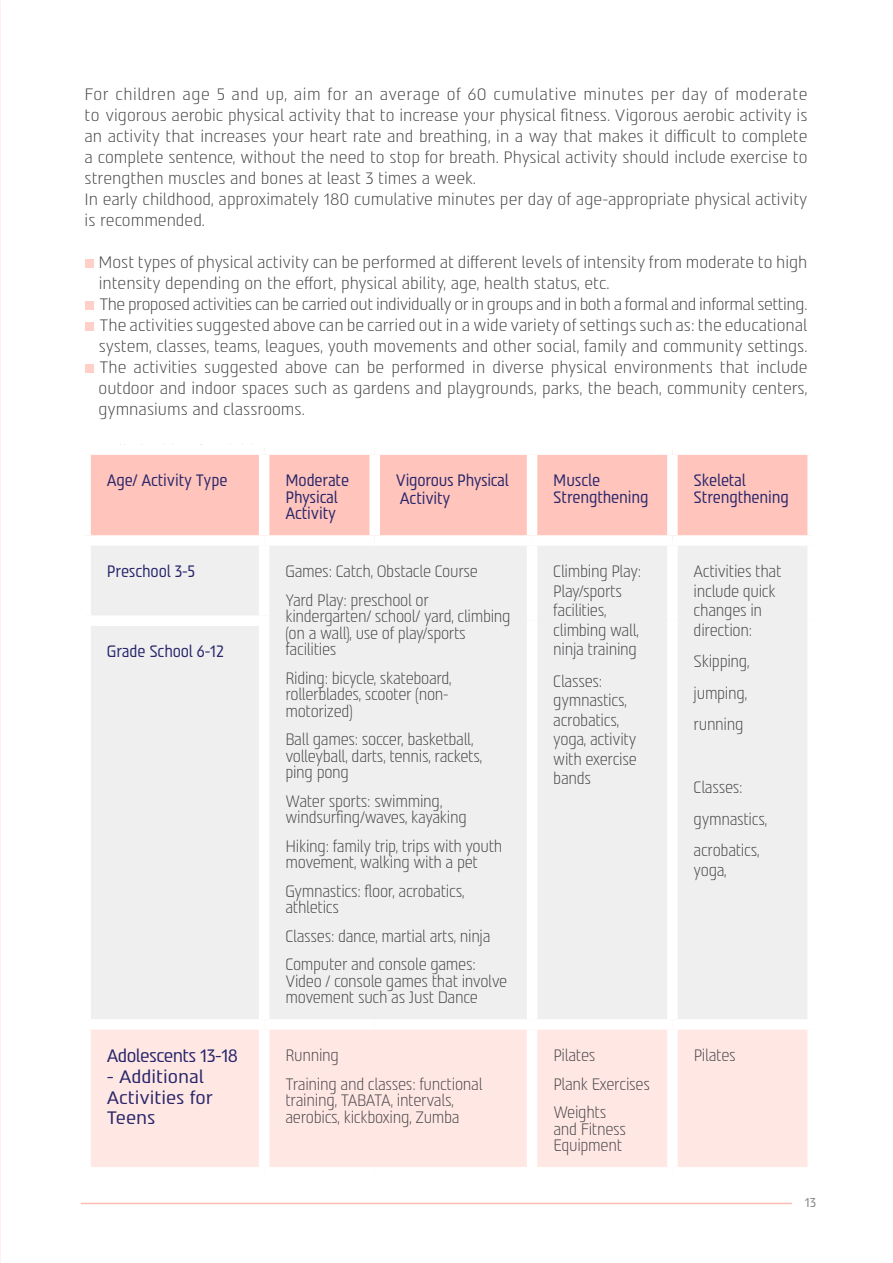
<style>
.page{position:relative;width:893px;height:1263px;background:#fff}
.page>*{position:absolute;margin:0;border:0;box-sizing:border-box;transform-origin:0 0}
.t1{font:18px/20.2px "Atlas DL3.1 AAA";color:#29266b}
.t2{font:18px "Atlas DL3.1 AAA";color:#29266b;scale:.94 1}
.t3{font:300 16.5px/21px "Atlas DL3.1 AAA";color:#48484a;scale:.94 1}
.t4{font:300 16.5px/16.5px "Atlas DL3.1 AAA";letter-spacing:-.02em;color:#48484a;scale:.87 1}
.t5{font:16.5px/16.5px "Atlas DL3.1 AAA";letter-spacing:-.01em;color:#29266b;scale:.87 1}
.t6{font:12.9px "Atlas DL3.1 AAA";color:#86888a;scale:.95 1}
</style>
<div class="page">
<hr style="left:81px;top:1203px;width:711px;height:1px;background:#ffbdb4">
<svg style="left:0;top:1px;width:1px;height:1262px"></svg>
<div style="left:85px;top:259px;width:8px;height:9px;background:#ffcfc8"></div>
<div style="left:85px;top:301px;width:8px;height:9px;background:#ffcfc8"></div>
<div style="left:85px;top:322px;width:8px;height:9px;background:#ffcfc8"></div>
<div style="left:85px;top:364px;width:8px;height:9px;background:#ffcfc8"></div>
<div style="left:91px;top:455px;width:716px;height:80px;background:#ffc4bb"></div>
<div style="left:91px;top:546px;width:716px;height:473px;background:#efeff0"></div>
<div style="left:91px;top:1030px;width:716px;height:137px;background:#ffe7e4"></div>
<div style="left:259px;top:455px;width:10px;height:80px;background:#fff"></div>
<div style="left:369px;top:455px;width:11px;height:80px;background:#fff"></div>
<div style="left:527px;top:455px;width:10px;height:80px;background:#fff"></div>
<div style="left:667px;top:455px;width:11px;height:80px;background:#fff"></div>
<div style="left:259px;top:546px;width:10px;height:69px;background:#fff"></div>
<div style="left:527px;top:546px;width:10px;height:75px;background:#fff"></div>
<div style="left:667px;top:546px;width:11px;height:75px;background:#fff"></div>
<div style="left:527px;top:621px;width:10px;height:398px;background:#fff"></div>
<div style="left:667px;top:621px;width:11px;height:398px;background:#fff"></div>
<div style="left:80px;top:615px;width:189px;height:11px;background:#fff"></div>
<div style="left:259px;top:626px;width:10px;height:393px;background:#fff"></div>
<div style="left:259px;top:1030px;width:10px;height:137px;background:#fff"></div>
<div style="left:527px;top:1030px;width:10px;height:137px;background:#fff"></div>
<div style="left:667px;top:1030px;width:11px;height:137px;background:#fff"></div>
<p class="t3" style="left:85px;top:85px;width:771px">For children age 5 and up, aim for an average of 60 cumulative minutes per day of moderate to vigorous aerobic physical activity that to increase your physical fitness. Vigorous aerobic activity is an activity that increases your heart rate and breathing, in a way that makes it difficult to complete a complete sentence, without the need to stop for breath. Physical activity should include exercise to strengthen muscles and bones at least 3 times a week.<br>In early childhood, approximately 180 cumulative minutes per day of age-appropriate physical activity is recommended.</p>
<p class="t3" style="left:98px;top:253px;width:756px">Most types of physical activity can be performed at different levels of intensity from moderate to high intensity depending on the effort, physical ability, age, health status, etc.<br>The proposed activities can be carried out individually or in groups and in both a formal and informal setting.<br>The activities suggested above can be carried out in a wide variety of settings such as: the educational system, classes, teams, leagues, youth movements and other social, family and community settings.<br>The activities suggested above can be performed in diverse physical environments that include outdoor and indoor spaces such as gardens and playgrounds, parks, the beach, community centers, gymnasiums and classrooms.</p>
<p class="t5" style="left:107px;top:472px;width:140px">Age/ Activity Type</p>
<p class="t5" style="left:285px;top:472px;width:75px">Moderate<br>Physical<br>Activity</p>
<p class="t5" style="left:396px;top:472px;width:131px;line-height:18px">Vigorous Physical<br>Activity</p>
<p class="t5" style="left:553px;top:472px;width:111px">Muscle<br>Strengthening</p>
<p class="t5" style="left:694px;top:472px;width:111px">Skeletal<br>Strengthening</p>
<p class="t5" style="left:107px;top:563px;width:103px">Preschool 3-5</p>
<p class="t4" style="left:285px;top:557px;width:223px;line-height:28.5px">Games: Catch, Obstacle Course<br>Yard Play: preschool or</p>
<p class="t4" style="left:285px;top:608px;width:260px">kindergarten/ school/ yard, climbing (on a wall), use of play/sports facilities</p>
<p class="t4" style="left:285px;top:670px;width:193px">Riding: bicycle, skateboard, rollerblades, scooter (non&shy;motorized)</p>
<p class="t4" style="left:285px;top:731px;width:228px">Ball games: soccer, basketball, volleyball, darts, tennis, rackets, ping pong</p>
<p class="t4" style="left:285px;top:793px;width:210px">Water sports: swimming, windsurfing/waves, kayaking</p>
<p class="t4" style="left:285px;top:838px;width:251px">Hiking: family trip, trips with youth movement, walking with a pet</p>
<p class="t4" style="left:285px;top:883px;width:207px">Gymnastics: floor, acrobatics, athletics</p>
<p class="t4" style="left:285px;top:922px;width:237px;line-height:28.5px">Classes: dance, martial arts, ninja<br>Computer and console games:</p>
<p class="t4" style="left:285px;top:973px;width:257px">Video / console games that involve movement such as Just Dance</p>
<p class="t5" style="left:107px;top:644px;width:136px">Grade School 6-12</p>
<p class="t2" style="left:107px;top:1046px;width:141px">Adolescents 13-18</p>
<p class="t1" style="left:107px;top:1067px;width:108px">- Additional<br>Activities for<br>Teens</p>
<p class="t4" style="left:285px;top:1041px;width:228px;line-height:28.5px">Running<br>Training and classes: functional</p>
<p class="t4" style="left:285px;top:1092px;width:202px">training, TABATA, intervals, aerobics, kickboxing, Zumba</p>
<p class="t4" style="left:553px;top:562px;width:103px;line-height:19.5px">Climbing Play:<br>Play/sports facilities, climbing wall, ninja training</p>
<p class="t4" style="left:553px;top:671px;width:98px;line-height:19.5px">Classes: gymnastics, acrobatics, yoga, activity with exercise bands</p>
<p class="t4" style="left:694px;top:562px;width:102px;line-height:19.5px">Activities that include quick changes in direction:</p>
<p class="t4" style="left:694px;top:646px;width:66px;line-height:31.5px">Skipping, jumping, running</p>
<p class="t4" style="left:694px;top:772px;width:86px;line-height:31.5px">Classes: gymnastics, acrobatics,</p>
<p class="t4" style="left:694px;top:862px;width:40px">yoga,</p>
<p class="t4" style="left:553px;top:1041px;width:113px;line-height:28.5px">Pilates<br>Plank Exercises<br>Weights</p>
<p class="t4" style="left:553px;top:1121px;width:85px">and Fitness<br>Equipment</p>
<p class="t4" style="left:694px;top:1047px;width:50px">Pilates</p>
<p class="t6" style="left:805px;top:1195px;width:14px">13</p>
</div>
